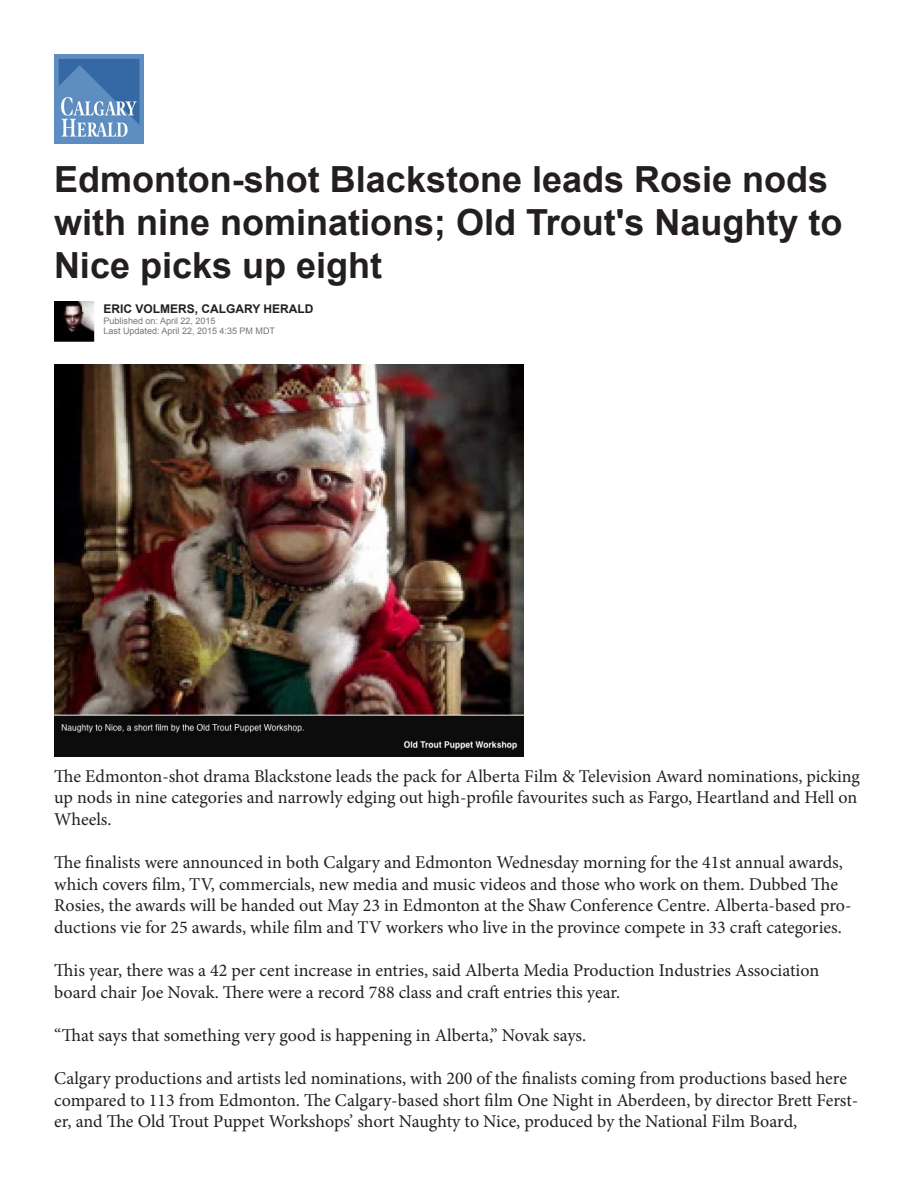
<style>
.page{position:relative;width:918px;height:1188px;background:#fff}
.page>*{position:absolute;margin:0;border:0;box-sizing:border-box;transform-origin:0 0}
.t1{font:700 36px/43.2px "Arial";color:#231f20}
.t2{font:18px/21.6px "Minion Pro";color:#231f20}
.t3{font:700 12px "Arial";color:#231f20}
.t4{font:9px "Arial";color:#757679}
</style>
<div class="page">
<img style="left:54px;top:54px;width:90px;height:90px">
<img style="left:54px;top:301px;width:41px;height:41px">
<img style="left:54px;top:365px;width:470px;height:392px">
<p class="t1" style="left:54px;top:159px;width:790px">Edmonton-shot Blackstone leads Rosie nods with nine nominations; Old Trout's Naughty to<br>Nice picks up eight</p>
<p class="t3" style="left:104px;top:301px;width:212px">ERIC VOLMERS, CALGARY HERALD</p>
<p class="t4" style="left:104px;top:315px;width:114px">Published on: April 22, 2015</p>
<p class="t4" style="left:104px;top:325px;width:173px">Last Updated: April 22, 2015 4:35 PM MDT</p>
<p class="t2" style="left:54px;top:765px;width:807px">The Edmonton-shot drama Blackstone leads the pack for Alberta Film &amp; Television Award nominations, picking up nods in nine categories and narrowly edging out high-profile favourites such as Fargo, Heartland and Hell on<br>Wheels.</p>
<p class="t2" style="left:54px;top:852px;width:799px">The finalists were announced in both Calgary and Edmonton Wednesday morning for the 41st annual awards, which covers film, TV, commercials, new media and music videos and those who work on them. Dubbed The Rosies, the awards will be handed out May 23 in Edmonton at the Shaw Conference Centre. Alberta-based pro&shy;ductions vie for 25 awards, while film and TV workers who live in the province compete in 33 craft categories.</p>
<p class="t2" style="left:54px;top:960px;width:766px">This year, there was a 42 per cent increase in entries, said Alberta Media Production Industries Association board chair Joe Novak. There were a record 788 class and craft entries this year.</p>
<p class="t2" style="left:54px;top:1024px;width:534px">“That says that something very good is happening in Alberta,” Novak says.</p>
<p class="t2" style="left:54px;top:1068px;width:806px">Calgary productions and artists led nominations, with 200 of the finalists coming from productions based here compared to 113 from Edmonton. The Calgary-based short film One Night in Aberdeen, by director Brett Ferst&shy;er, and The Old Trout Puppet Workshops’ short Naughty to Nice, produced by the National Film Board,</p>
</div>
